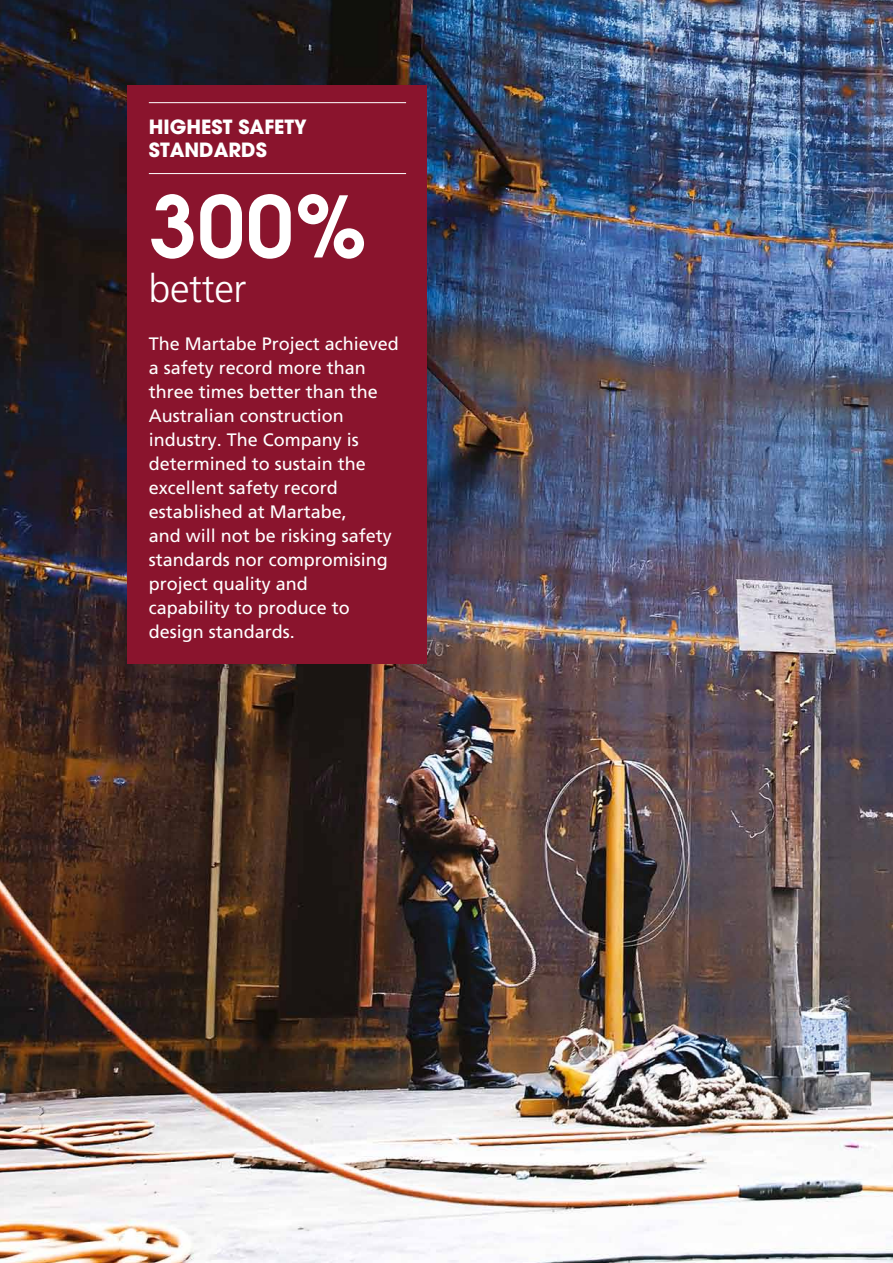
<style>
.page{position:relative;width:893px;height:1263px;background:#fff}
.page>*{position:absolute;margin:0;border:0;box-sizing:border-box;transform-origin:0 0}
.t1{font:600 84px "Avant Garde";color:#fff}
.t2{font:300 39px "Frutiger";letter-spacing:-.01em;color:#fff}
.t3{font:700 19.5px "Avant Garde";color:#fff}
.t4{font:18px/24px "Frutiger";color:#fff}
</style>
<div class="page">
<img style="left:0;top:0;width:893px;height:1263px">
<div style="left:128px;top:85px;width:299px;height:579px;background:#8a142d"></div>
<hr style="left:149px;top:102px;width:257px;height:1px;background:#fff">
<hr style="left:149px;top:173px;width:257px;height:1px;background:#fff">
<p class="t3" style="left:149px;top:114px;width:27px">HIGHEST</p>
<p class="t3" style="left:238px;top:114px;width:24px">SAFETY</p>
<p class="t3" style="left:149px;top:137px;width:26px">STANDARDS</p>
<h1 class="t1" style="left:149px;top:172px;width:220px">300%</h1>
<h2 class="t2" style="left:149px;top:267px;width:99px">better</h2>
<p class="t4" style="left:149px;top:332px;width:252px">The Martabe Project achieved a safety record more than three times better than the<br>Australian construction industry. The Company is determined to sustain the excellent safety record established at Martabe,<br>and will not be risking safety standards nor compromising project quality and<br>capability to produce to design standards.</p>
</div>
